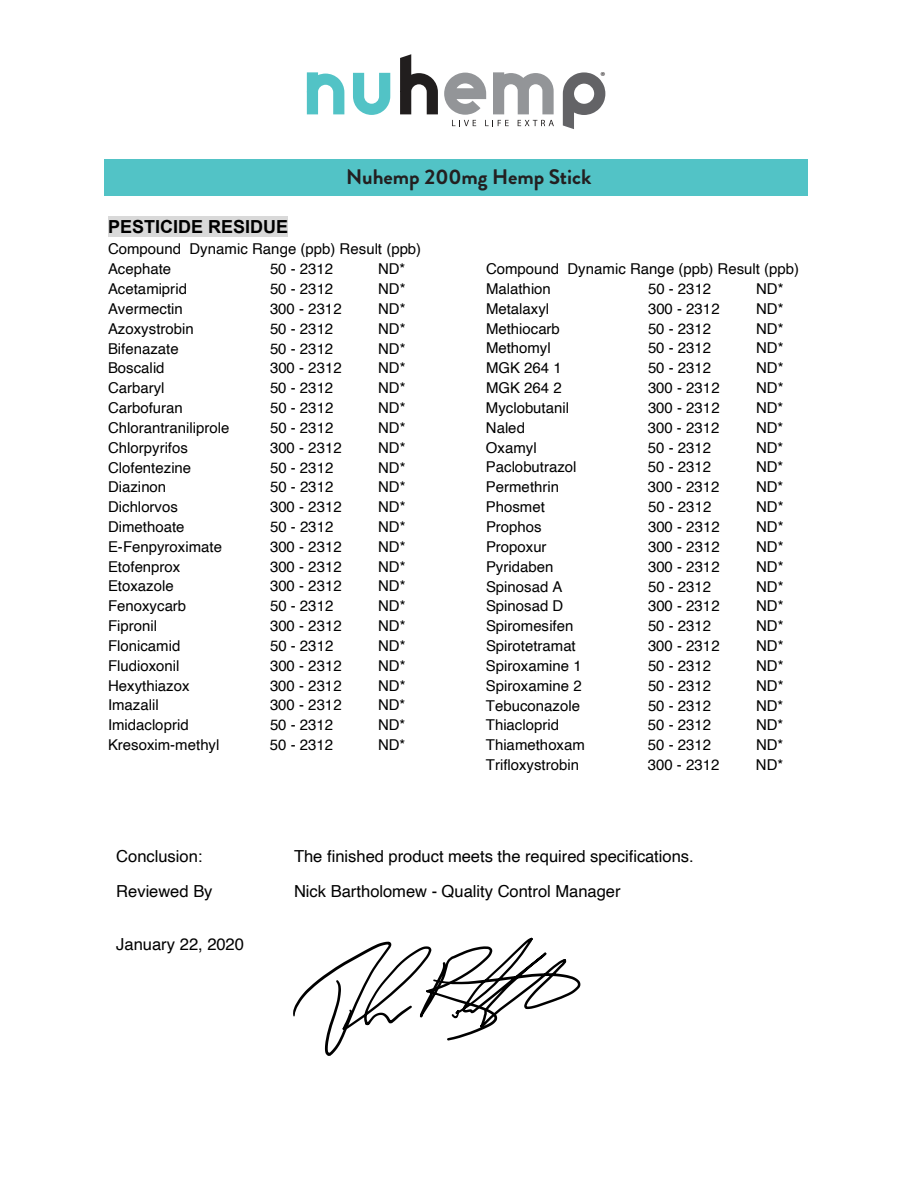
<style>
.page{position:relative;width:918px;height:1188px;background:#fff}
.page>*{position:absolute;margin:0;border:0;box-sizing:border-box;transform-origin:0 0}
.t1{font:700 21px "Brandon Grotesque";color:#231f20}
.t2{font:700 18px "Arial";color:#000}
.t3{font:16.5px "Helvetica";color:#000}
.t4{font:15px/19.8px "Helvetica";color:#000}
.t5{font:11.7px "Myriad Pro";color:#fff}
</style>
<div class="page">
<div style="left:108px;top:216px;width:180px;height:21px;background:#d9d9d9"></div>
<svg style="left:293px;top:938px;width:287px;height:118px"></svg>
<svg style="left:307px;top:72px;width:37px;height:42px"></svg>
<svg style="left:353px;top:73px;width:37px;height:42px"></svg>
<svg style="left:400px;top:54px;width:38px;height:60px"></svg>
<svg style="left:563px;top:72px;width:42px;height:57px"></svg>
<svg style="left:444px;top:72px;width:110px;height:54px"></svg>
<div style="left:105px;top:160px;width:703px;height:36px;background:#52c3c6"></div>
<p class="t5" style="left:601px;top:69px;width:6px">®</p>
<h1 class="t1" style="left:346px;top:162px;width:247px">Nuhemp 200mg Hemp Stick</h1>
<p class="t2" style="left:108px;top:215px;width:182px">PESTICIDE RESIDUE</p>
<p class="t4" style="left:108px;top:240px;width:315px">Compound Dynamic Range (ppb) Result (ppb)<br>Acephate</p>
<p class="t4" style="left:270px;top:259px;width:65px">50 - 2312</p>
<p class="t4" style="left:378px;top:259px;width:29px">ND*</p>
<p class="t4" style="left:108px;top:279px;width:81px">Acetamiprid</p>
<p class="t4" style="left:270px;top:279px;width:65px">50 - 2312</p>
<p class="t4" style="left:378px;top:279px;width:29px">ND*</p>
<p class="t4" style="left:108px;top:299px;width:76px">Avermectin</p>
<p class="t4" style="left:270px;top:299px;width:73px">300 - 2312</p>
<p class="t4" style="left:378px;top:299px;width:29px">ND*</p>
<p class="t4" style="left:108px;top:319px;width:87px">Azoxystrobin</p>
<p class="t4" style="left:270px;top:319px;width:65px">50 - 2312</p>
<p class="t4" style="left:378px;top:319px;width:29px">ND*</p>
<p class="t4" style="left:108px;top:339px;width:72px">Bifenazate</p>
<p class="t4" style="left:270px;top:339px;width:65px">50 - 2312</p>
<p class="t4" style="left:378px;top:339px;width:29px">ND*</p>
<p class="t4" style="left:108px;top:359px;width:58px">Boscalid</p>
<p class="t4" style="left:270px;top:359px;width:73px">300 - 2312</p>
<p class="t4" style="left:378px;top:359px;width:29px">ND*</p>
<p class="t4" style="left:108px;top:378px;width:58px">Carbaryl</p>
<p class="t4" style="left:270px;top:378px;width:65px">50 - 2312</p>
<p class="t4" style="left:378px;top:378px;width:29px">ND*</p>
<p class="t4" style="left:108px;top:398px;width:76px">Carbofuran</p>
<p class="t4" style="left:270px;top:398px;width:65px">50 - 2312</p>
<p class="t4" style="left:378px;top:398px;width:29px">ND*</p>
<p class="t4" style="left:108px;top:418px;width:123px">Chlorantraniliprole</p>
<p class="t4" style="left:270px;top:418px;width:65px">50 - 2312</p>
<p class="t4" style="left:378px;top:418px;width:29px">ND*</p>
<p class="t4" style="left:108px;top:438px;width:81px">Chlorpyrifos</p>
<p class="t4" style="left:270px;top:438px;width:73px">300 - 2312</p>
<p class="t4" style="left:378px;top:438px;width:29px">ND*</p>
<p class="t4" style="left:108px;top:458px;width:85px">Clofentezine</p>
<p class="t4" style="left:270px;top:458px;width:65px">50 - 2312</p>
<p class="t4" style="left:378px;top:458px;width:29px">ND*</p>
<p class="t4" style="left:108px;top:478px;width:60px">Diazinon</p>
<p class="t4" style="left:270px;top:478px;width:65px">50 - 2312</p>
<p class="t4" style="left:378px;top:478px;width:29px">ND*</p>
<p class="t4" style="left:108px;top:497px;width:71px">Dichlorvos</p>
<p class="t4" style="left:270px;top:497px;width:73px">300 - 2312</p>
<p class="t4" style="left:378px;top:497px;width:29px">ND*</p>
<p class="t4" style="left:108px;top:517px;width:78px">Dimethoate</p>
<p class="t4" style="left:270px;top:517px;width:65px">50 - 2312</p>
<p class="t4" style="left:378px;top:517px;width:29px">ND*</p>
<p class="t4" style="left:108px;top:537px;width:116px">E-Fenpyroximate</p>
<p class="t4" style="left:270px;top:537px;width:73px">300 - 2312</p>
<p class="t4" style="left:378px;top:537px;width:29px">ND*</p>
<p class="t4" style="left:108px;top:557px;width:74px">Etofenprox</p>
<p class="t4" style="left:270px;top:557px;width:73px">300 - 2312</p>
<p class="t4" style="left:378px;top:557px;width:29px">ND*</p>
<p class="t4" style="left:108px;top:577px;width:67px">Etoxazole</p>
<p class="t4" style="left:270px;top:577px;width:73px">300 - 2312</p>
<p class="t4" style="left:378px;top:577px;width:29px">ND*</p>
<p class="t4" style="left:108px;top:597px;width:80px">Fenoxycarb</p>
<p class="t4" style="left:270px;top:597px;width:65px">50 - 2312</p>
<p class="t4" style="left:378px;top:597px;width:29px">ND*</p>
<p class="t4" style="left:108px;top:616px;width:51px">Fipronil</p>
<p class="t4" style="left:270px;top:616px;width:73px">300 - 2312</p>
<p class="t4" style="left:378px;top:616px;width:29px">ND*</p>
<p class="t4" style="left:108px;top:636px;width:74px">Flonicamid</p>
<p class="t4" style="left:270px;top:636px;width:65px">50 - 2312</p>
<p class="t4" style="left:378px;top:636px;width:29px">ND*</p>
<p class="t4" style="left:108px;top:656px;width:73px">Fludioxonil</p>
<p class="t4" style="left:270px;top:656px;width:73px">300 - 2312</p>
<p class="t4" style="left:378px;top:656px;width:29px">ND*</p>
<p class="t4" style="left:108px;top:676px;width:83px">Hexythiazox</p>
<p class="t4" style="left:270px;top:676px;width:73px">300 - 2312</p>
<p class="t4" style="left:378px;top:676px;width:29px">ND*</p>
<p class="t4" style="left:108px;top:696px;width:52px">Imazalil</p>
<p class="t4" style="left:270px;top:696px;width:73px">300 - 2312</p>
<p class="t4" style="left:378px;top:696px;width:29px">ND*</p>
<p class="t4" style="left:108px;top:716px;width:82px">Imidacloprid</p>
<p class="t4" style="left:270px;top:716px;width:65px">50 - 2312</p>
<p class="t4" style="left:378px;top:716px;width:29px">ND*</p>
<p class="t4" style="left:108px;top:736px;width:113px">Kresoxim-methyl</p>
<p class="t4" style="left:270px;top:736px;width:65px">50 - 2312</p>
<p class="t4" style="left:378px;top:736px;width:29px">ND*</p>
<p class="t4" style="left:486px;top:259px;width:315px">Compound Dynamic Range (ppb) Result (ppb)<br>Malathion</p>
<p class="t4" style="left:648px;top:279px;width:65px">50 - 2312</p>
<p class="t4" style="left:756px;top:279px;width:29px">ND*</p>
<p class="t4" style="left:486px;top:299px;width:65px">Metalaxyl</p>
<p class="t4" style="left:648px;top:299px;width:73px">300 - 2312</p>
<p class="t4" style="left:756px;top:299px;width:29px">ND*</p>
<p class="t4" style="left:486px;top:319px;width:75px">Methiocarb</p>
<p class="t4" style="left:648px;top:319px;width:65px">50 - 2312</p>
<p class="t4" style="left:756px;top:319px;width:29px">ND*</p>
<p class="t4" style="left:486px;top:339px;width:66px">Methomyl</p>
<p class="t4" style="left:648px;top:339px;width:65px">50 - 2312</p>
<p class="t4" style="left:756px;top:339px;width:29px">ND*</p>
<p class="t4" style="left:486px;top:358px;width:77px">MGK 264 1</p>
<p class="t4" style="left:648px;top:358px;width:65px">50 - 2312</p>
<p class="t4" style="left:756px;top:358px;width:29px">ND*</p>
<p class="t4" style="left:486px;top:378px;width:77px">MGK 264 2</p>
<p class="t4" style="left:648px;top:378px;width:73px">300 - 2312</p>
<p class="t4" style="left:756px;top:378px;width:29px">ND*</p>
<p class="t4" style="left:486px;top:398px;width:85px">Myclobutanil</p>
<p class="t4" style="left:648px;top:398px;width:73px">300 - 2312</p>
<p class="t4" style="left:756px;top:398px;width:29px">ND*</p>
<p class="t4" style="left:486px;top:418px;width:41px">Naled</p>
<p class="t4" style="left:648px;top:418px;width:73px">300 - 2312</p>
<p class="t4" style="left:756px;top:418px;width:29px">ND*</p>
<p class="t4" style="left:486px;top:438px;width:52px">Oxamyl</p>
<p class="t4" style="left:648px;top:438px;width:65px">50 - 2312</p>
<p class="t4" style="left:756px;top:438px;width:29px">ND*</p>
<p class="t4" style="left:486px;top:458px;width:92px">Paclobutrazol</p>
<p class="t4" style="left:648px;top:458px;width:65px">50 - 2312</p>
<p class="t4" style="left:756px;top:458px;width:29px">ND*</p>
<p class="t4" style="left:486px;top:477px;width:75px">Permethrin</p>
<p class="t4" style="left:648px;top:477px;width:73px">300 - 2312</p>
<p class="t4" style="left:756px;top:477px;width:29px">ND*</p>
<p class="t4" style="left:486px;top:497px;width:61px">Phosmet</p>
<p class="t4" style="left:648px;top:497px;width:65px">50 - 2312</p>
<p class="t4" style="left:756px;top:497px;width:29px">ND*</p>
<p class="t4" style="left:486px;top:517px;width:57px">Prophos</p>
<p class="t4" style="left:648px;top:517px;width:73px">300 - 2312</p>
<p class="t4" style="left:756px;top:517px;width:29px">ND*</p>
<p class="t4" style="left:486px;top:537px;width:62px">Propoxur</p>
<p class="t4" style="left:648px;top:537px;width:73px">300 - 2312</p>
<p class="t4" style="left:756px;top:537px;width:29px">ND*</p>
<p class="t4" style="left:486px;top:557px;width:69px">Pyridaben</p>
<p class="t4" style="left:648px;top:557px;width:73px">300 - 2312</p>
<p class="t4" style="left:756px;top:557px;width:29px">ND*</p>
<p class="t4" style="left:486px;top:577px;width:78px">Spinosad A</p>
<p class="t4" style="left:648px;top:577px;width:65px">50 - 2312</p>
<p class="t4" style="left:756px;top:577px;width:29px">ND*</p>
<p class="t4" style="left:486px;top:597px;width:79px">Spinosad D</p>
<p class="t4" style="left:648px;top:597px;width:73px">300 - 2312</p>
<p class="t4" style="left:756px;top:597px;width:29px">ND*</p>
<p class="t4" style="left:486px;top:616px;width:89px">Spiromesifen</p>
<p class="t4" style="left:648px;top:616px;width:65px">50 - 2312</p>
<p class="t4" style="left:756px;top:616px;width:29px">ND*</p>
<p class="t4" style="left:486px;top:636px;width:91px">Spirotetramat</p>
<p class="t4" style="left:648px;top:636px;width:73px">300 - 2312</p>
<p class="t4" style="left:756px;top:636px;width:29px">ND*</p>
<p class="t4" style="left:486px;top:656px;width:97px">Spiroxamine 1</p>
<p class="t4" style="left:648px;top:656px;width:65px">50 - 2312</p>
<p class="t4" style="left:756px;top:656px;width:29px">ND*</p>
<p class="t4" style="left:486px;top:676px;width:97px">Spiroxamine 2</p>
<p class="t4" style="left:648px;top:676px;width:65px">50 - 2312</p>
<p class="t4" style="left:756px;top:676px;width:29px">ND*</p>
<p class="t4" style="left:486px;top:696px;width:96px">Tebuconazole</p>
<p class="t4" style="left:648px;top:696px;width:65px">50 - 2312</p>
<p class="t4" style="left:756px;top:696px;width:29px">ND*</p>
<p class="t4" style="left:486px;top:716px;width:75px">Thiacloprid</p>
<p class="t4" style="left:648px;top:716px;width:65px">50 - 2312</p>
<p class="t4" style="left:756px;top:716px;width:29px">ND*</p>
<p class="t4" style="left:486px;top:736px;width:100px">Thiamethoxam</p>
<p class="t4" style="left:648px;top:736px;width:65px">50 - 2312</p>
<p class="t4" style="left:756px;top:736px;width:29px">ND*</p>
<p class="t4" style="left:486px;top:755px;width:95px">Trifloxystrobin</p>
<p class="t4" style="left:648px;top:755px;width:73px">300 - 2312</p>
<p class="t4" style="left:756px;top:755px;width:29px">ND*</p>
<p class="t3" style="left:116px;top:843px;width:88px">Conclusion:</p>
<p class="t3" style="left:294px;top:843px;width:401px">The finished product meets the required specifications.</p>
<p class="t3" style="left:116px;top:879px;width:98px">Reviewed By</p>
<p class="t3" style="left:294px;top:879px;width:328px">Nick Bartholomew - Quality Control Manager</p>
<p class="t3" style="left:116px;top:931px;width:129px">January 22, 2020</p>
</div>
